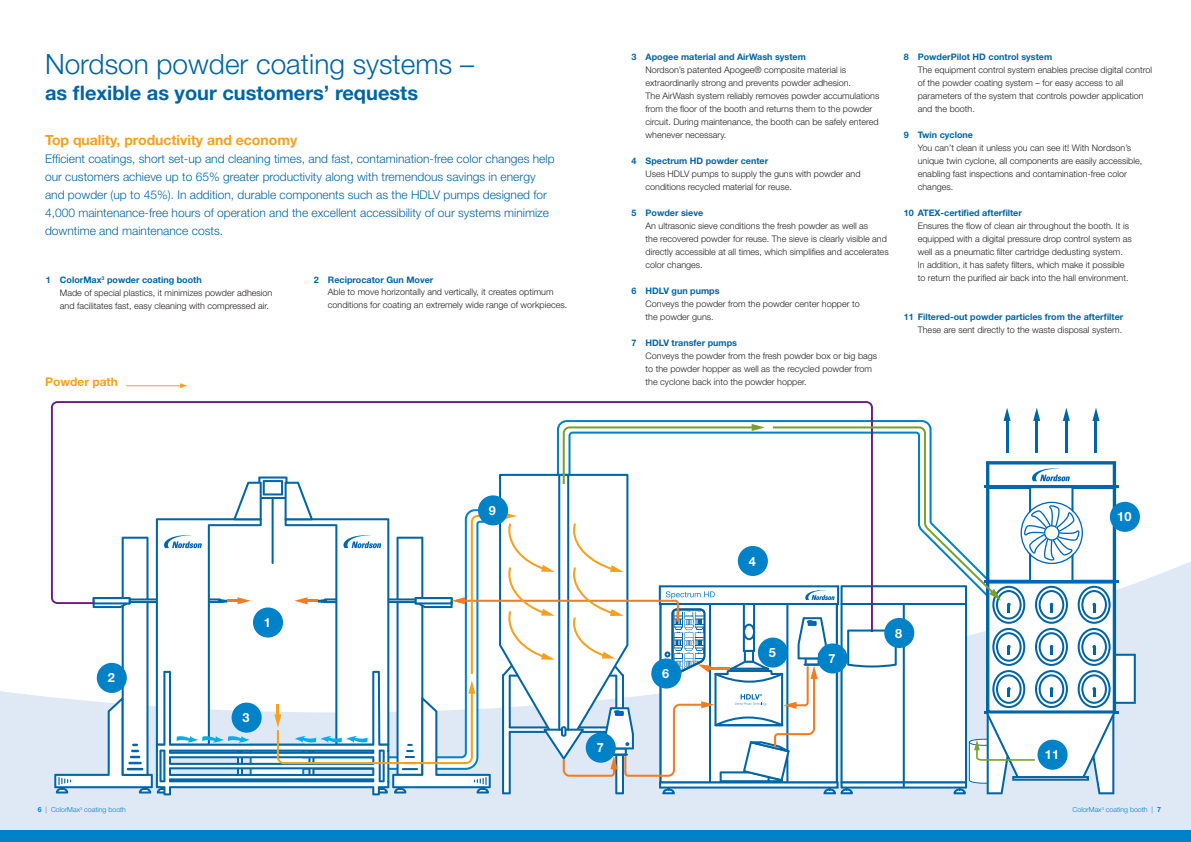
<style>
.page{position:relative;width:1191px;height:842px;background:#fff}
.page>*{position:absolute;margin:0;border:0;box-sizing:border-box;transform-origin:0 0}
.t1{font:300 28px "Helvetica Neue LT Std";color:#0065a4}
.t2{font:700 20px "Helvetica Neue LT Std";color:#0065a4}
.t3{font:700 14px "Helvetica Neue LT Std";color:#f6a01b}
.t4{font:700 12.7px "Helvetica Neue LT Std";color:#fff}
.t5{font:300 12px/18px "Helvetica Neue LT Std";color:#0065a4}
.t6{font:700 12px "Helvetica Neue LT Std";color:#f6a01b}
.t7{font:300 9px/13px "Helvetica Neue LT Std";color:#231f20}
.t8{font:700 9px "Helvetica Neue LT Std";color:#0065a4}
.t9{font:300 7px "Helvetica Neue LT Std";color:#0082c8}
.s1{font-weight:700;color:#0065a4}
.s2{font-weight:700}
</style>
<div class="page">
<svg style="left:0;top:550px;width:1191px;height:281px;background:#dfe9f5"></svg>
<div style="left:0;top:831px;width:1191px;height:11px;background:#0082c8"></div>
<svg style="left:51px;top:401px;width:822px;height:231px"></svg>
<svg style="left:54px;top:408px;width:1081px;height:387px"></svg>
<img style="left:674px;top:611px;width:30px;height:48px">
<div style="left:253px;top:607px;width:30px;height:30px;background:#0082c8;border-radius:50%"></div>
<div style="left:97px;top:663px;width:30px;height:30px;background:#0082c8;border-radius:50%"></div>
<div style="left:231px;top:702px;width:31px;height:31px;background:#0082c8;border-radius:50%"></div>
<div style="left:478px;top:495px;width:30px;height:30px;background:#0082c8;border-radius:50%"></div>
<div style="left:817px;top:643px;width:30px;height:30px;background:#0082c8;border-radius:50%"></div>
<div style="left:586px;top:733px;width:30px;height:30px;background:#0082c8;border-radius:50%"></div>
<div style="left:738px;top:546px;width:30px;height:30px;background:#0082c8;border-radius:50%"></div>
<div style="left:758px;top:637px;width:30px;height:31px;background:#0082c8;border-radius:50%"></div>
<div style="left:651px;top:658px;width:30px;height:30px;background:#0082c8;border-radius:50%"></div>
<div style="left:884px;top:618px;width:30px;height:30px;background:#0082c8;border-radius:50%"></div>
<div style="left:1109px;top:502px;width:31px;height:30px;background:#0082c8;border-radius:50%"></div>
<div style="left:1037px;top:740px;width:30px;height:30px;background:#0082c8;border-radius:50%"></div>
<hr style="left:126px;top:385px;width:56px;height:1px;background:#f6a01b">
<svg style="left:180px;top:383px;width:7px;height:5px"></svg>
<h1 class="t1" style="left:45px;top:47px;width:430px">Nordson powder coating systems –</h1>
<h2 class="t2" style="left:45px;top:80px;width:374px">as flexible as your customers’ requests</h2>
<h3 class="t3" style="left:45px;top:131px;width:254px">Top quality, productivity and economy</h3>
<p class="t5" style="left:45px;top:149px;width:511px">Efficient coatings, short set-up and cleaning times, and fast, contamination-free color changes help our customers achieve up to 65% greater productivity along with tremendous savings in energy and powder (up to 45%). In addition, durable components such as the HDLV pumps designed for 4,000 maintenance-free hours of operation and the excellent accessibility of our systems minimize downtime and maintenance costs.</p>
<p class="t7" style="left:60px;top:273px;width:214px;text-indent:-14px"><span class="s1">1 ColorMax</span><sup>3</sup> <span class="s1">powder coating booth<br></span>Made of special plastics, it minimizes powder adhesion and facilitates fast, easy cleaning with compressed air.</p>
<p class="t8" style="left:314px;top:274px;width:121px">2 Reciprocator Gun Mover</p>
<p class="t7" style="left:328px;top:286px;width:241px">Able to move horizontally and vertically, it creates optimum conditions for coating an extremely wide range of workpieces.</p>
<h3 class="t6" style="left:45px;top:374px;width:74px">Powder path</h3>
<p class="t8" style="left:631px;top:52px;width:176px">3 Apogee material and AirWash system</p>
<p class="t7" style="left:645px;top:64px;width:235px">Nordson’s patented Apogee® composite material is extraordinarily strong and prevents powder adhesion.<br>The AirWash system reliably removes powder accumulations from the floor of the booth and returns them to the powder circuit. During maintenance, the booth can be safely entered whenever necessary.</p>
<p class="t8" style="left:631px;top:156px;width:138px">4 Spectrum HD powder center</p>
<p class="t7" style="left:645px;top:168px;width:217px">Uses HDLV pumps to supply the guns with powder and conditions recycled material for reuse.</p>
<p class="t8" style="left:631px;top:208px;width:73px">5 Powder sieve</p>
<p class="t7" style="left:645px;top:220px;width:245px">An ultrasonic sieve conditions the fresh powder as well as<br>the recovered powder for reuse. The sieve is clearly visible and directly accessible at all times, which simplifies and accelerates color changes.</p>
<p class="t8" style="left:631px;top:286px;width:90px">6 HDLV gun pumps</p>
<p class="t7" style="left:645px;top:297px;width:216px">Conveys the powder from the powder center hopper to the powder guns.</p>
<p class="t8" style="left:631px;top:338px;width:107px">7 HDLV transfer pumps</p>
<p class="t7" style="left:645px;top:349px;width:233px">Conveys the powder from the fresh powder box or big bags to the powder hopper as well as the recycled powder from the cyclone back into the powder hopper.</p>
<p class="t8" style="left:903px;top:52px;width:150px">8 PowderPilot HD control system</p>
<p class="t7" style="left:917px;top:63px;width:236px">The equipment control system enables precise digital control of the powder coating system – for easy access to all parameters of the system that controls powder application and the booth.</p>
<p class="t8" style="left:903px;top:130px;width:71px">9 Twin cyclone</p>
<p class="t7" style="left:917px;top:141px;width:226px">You can’t clean it unless you can see it! With Nordson’s unique twin cyclone, all components are easily accessible, enabling fast inspections and contamination-free color changes.</p>
<p class="t8" style="left:903px;top:208px;width:120px">10 ATEX-certified afterfilter</p>
<p class="t7" style="left:917px;top:219px;width:216px">Ensures the flow of clean air throughout the booth. It is equipped with a digital pressure drop control system as well as a pneumatic filter cartridge dedusting system.<br>In addition, it has safety filters, which make it possible to return the purified air back into the hall environment.</p>
<p class="t8" style="left:903px;top:312px;width:221px">11 Filtered-out powder particles from the afterfilter</p>
<p class="t7" style="left:917px;top:323px;width:206px">These are sent directly to the waste disposal system.</p>
<h3 class="t4" style="left:108px;top:670px;width:9px">2</h3>
<p class="t9" style="left:38px;top:805px;width:90px"><span class="s2">6</span> | ColorMax<sup>3</sup> coating booth</p>
<h3 class="t4" style="left:264px;top:615px;width:9px">1</h3>
<h3 class="t4" style="left:242px;top:710px;width:9px">3</h3>
<h3 class="t4" style="left:489px;top:503px;width:9px">9</h3>
<h3 class="t4" style="left:596px;top:740px;width:9px">7</h3>
<h3 class="t4" style="left:662px;top:666px;width:9px">6</h3>
<h3 class="t4" style="left:749px;top:553px;width:9px">4</h3>
<h3 class="t4" style="left:769px;top:645px;width:9px">5</h3>
<h3 class="t4" style="left:828px;top:651px;width:9px">7</h3>
<h3 class="t4" style="left:895px;top:625px;width:9px">8</h3>
<h3 class="t4" style="left:1117px;top:509px;width:16px">10</h3>
<h3 class="t4" style="left:1045px;top:747px;width:16px">11</h3>
<p class="t9" style="left:1072px;top:805px;width:90px">ColorMax<sup>3</sup> coating booth | <span class="s2">7</span></p>
</div>
